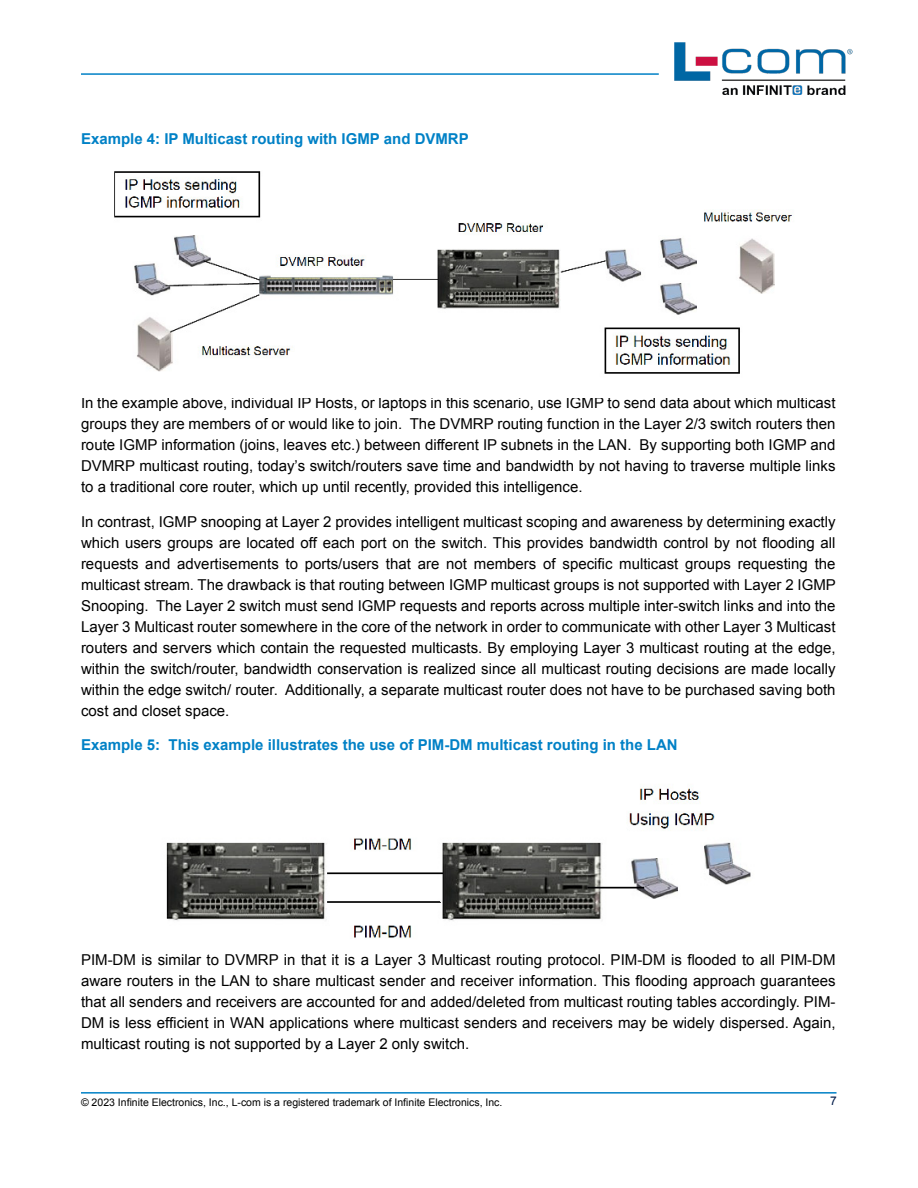
<style>
.page{position:relative;width:918px;height:1188px;background:#fff}
.page>*{position:absolute;margin:0;border:0;box-sizing:border-box;transform-origin:0 0}
.t1{font:15px/21px "Arial";color:#000;text-align:justify}
.t2{font:700 15px "Arial";color:#0081c6}
.t3{font:12px "Arial";color:#001b49}
.t4{font:10.5px "Arial";color:#000}
</style>
<div class="page">
<hr style="left:81px;top:1092px;width:756px;height:2px;background:#0081c6">
<hr style="left:81px;top:73px;width:578px;height:2px;background:#0081c6">
<img style="left:674px;top:42px;width:179px;height:53px">
<img style="left:114px;top:171px;width:678px;height:203px">
<img style="left:166px;top:787px;width:585px;height:151px">
<p class="t2" style="left:81px;top:129px;width:389px">Example 4: IP Multicast routing with IGMP and DVMRP</p>
<p class="t1" style="left:81px;top:393px;width:756px">In the example above, individual IP Hosts, or laptops in this scenario, use IGMP to send data about which multicast groups they are members of or would like to join. The DVMRP routing function in the Layer 2/3 switch routers then route IGMP information (joins, leaves etc.) between different IP subnets in the LAN. By supporting both IGMP and DVMRP multicast routing, today’s switch/routers save time and bandwidth by not having to traverse multiple links to a traditional core router, which up until recently, provided this intelligence.</p>
<p class="t1" style="left:81px;top:511px;width:756px">In contrast, IGMP snooping at Layer 2 provides intelligent multicast scoping and awareness by determining exactly which users groups are located off each port on the switch. This provides bandwidth control by not flooding all requests and advertisements to ports/users that are not members of specific multicast groups requesting the multicast stream. The drawback is that routing between IGMP multicast groups is not supported with Layer 2 IGMP Snooping. The Layer 2 switch must send IGMP requests and reports across multiple inter-switch links and into the Layer 3 Multicast router somewhere in the core of the network in order to communicate with other Layer 3 Multicast routers and servers which contain the requested multicasts. By employing Layer 3 multicast routing at the edge, within the switch/router, bandwidth conservation is realized since all multicast routing decisions are made locally within the edge switch/ router. Additionally, a separate multicast router does not have to be purchased saving both cost and closet space.</p>
<p class="t2" style="left:81px;top:735px;width:598px">Example 5: This example illustrates the use of PIM-DM multicast routing in the LAN</p>
<p class="t1" style="left:81px;top:949px;width:756px">PIM-DM is similar to DVMRP in that it is a Layer 3 Multicast routing protocol. PIM-DM is flooded to all PIM-DM aware routers in the LAN to share multicast sender and receiver information. This flooding approach guarantees that all senders and receivers are accounted for and added/deleted from multicast routing tables accordingly. PIM-DM is less efficient in WAN applications where multicast senders and receivers may be widely dispersed. Again, multicast routing is not supported by a Layer 2 only switch.</p>
<p class="t4" style="left:81px;top:1095px;width:423px">© 2023 Infinite Electronics, Inc., L-com is a registered trademark of Infinite Electronics, Inc.</p>
<p class="t3" style="left:830px;top:1093px;width:8px">7</p>
</div>
